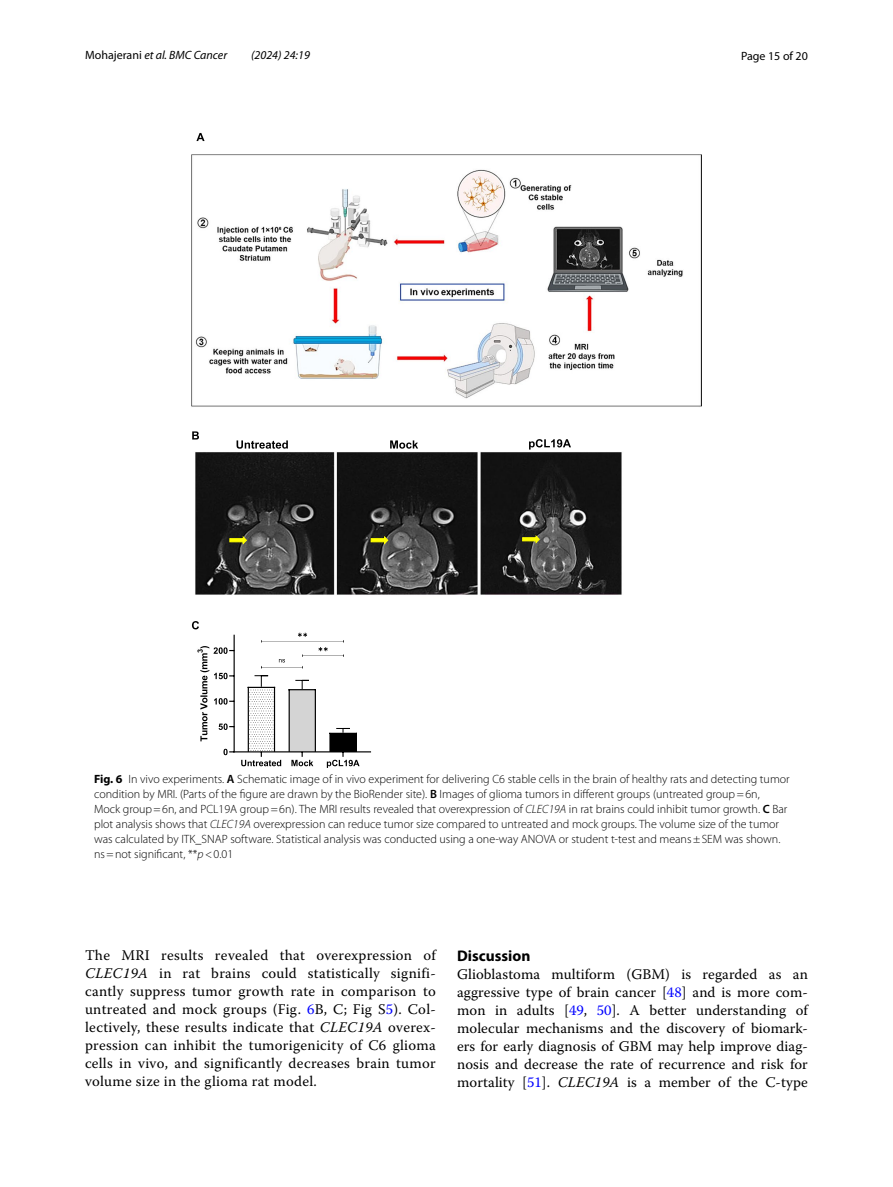
<style>
.page{position:relative;width:893px;height:1187px;background:#fff}
.page>*{position:absolute;margin:0;border:0;box-sizing:border-box;transform-origin:0 0}
.t1{font:700 15.45px "Myriad Pro";color:#000}
.t2{font:14.7px/18px "Warnock Pro";letter-spacing:.015em;color:#000;text-align:justify}
.t3{font:300 12px/15px "Myriad Pro";color:#000}
.t4{font:italic 12px "Myriad Pro";color:#000}
.t5{font:12px "Myriad Pro";color:#000}
.s1{font-style:normal}
.s2{font-weight:700}
.s3{font-weight:600}
.s4{font-style:italic}
.s5{color:#00f}
</style>
<div class="page">
<img style="left:191px;top:155px;width:511px;height:497px">
<svg style="left:390px;top:440px;width:28px;height:8px"></svg>
<svg style="left:529px;top:439px;width:42px;height:10px"></svg>
<svg style="left:237px;top:440px;width:51px;height:8px"></svg>
<svg style="left:196px;top:133px;width:9px;height:8px"></svg>
<svg style="left:192px;top:431px;width:7px;height:8px"></svg>
<hr style="left:234px;top:751px;width:137px;height:1px;background:#000">
<hr style="left:234px;top:634px;width:1px;height:118px;background:#000">
<svg style="left:223px;top:748px;width:11px;height:7px"></svg>
<svg style="left:241px;top:675px;width:119px;height:92px"></svg>
<svg style="left:200px;top:646px;width:34px;height:95px"></svg>
<svg style="left:261px;top:632px;width:83px;height:36px"></svg>
<svg style="left:192px;top:621px;width:7px;height:8px"></svg>
<svg style="left:229px;top:534px;width:19px;height:12px"></svg>
<svg style="left:522px;top:533px;width:19px;height:12px"></svg>
<svg style="left:370px;top:534px;width:19px;height:12px"></svg>
<p class="t4" style="left:85px;top:48px;width:144px"><span class="s1">Mohajerani</span> et al. BMC Cancer</p>
<p class="t4" style="left:251px;top:48px;width:60px">(2024) 24:19</p>
<p class="t5" style="left:741px;top:48px;width:68px">Page 15 of 20</p>
<p class="t3" style="left:94px;top:771px;width:697px"><span class="s2">Fig. 6</span> In vivo experiments. <span class="s3">A</span> Schematic image of in vivo experiment for delivering C6 stable cells in the brain of healthy rats and detecting tumor condition by MRI. (Parts of the figure are drawn by the BioRender site). <span class="s3">B</span> Images of glioma tumors in different groups (untreated group=6n,<br>Mock group=6n, and PCL19A group=6n). The MRI results revealed that overexpression of <span class="s4">CLEC19A</span> in rat brains could inhibit tumor growth. <span class="s3">C</span> Bar plot analysis shows that <span class="s4">CLEC19A</span> overexpression can reduce tumor size compared to untreated and mock groups. The volume size of the tumor was calculated by ITK_SNAP software. Statistical analysis was conducted using a one-way ANOVA or student t-test and means±SEM was shown. ns=not significant, **<span class="s4">p</span>&lt;0.01</p>
<p class="t2" style="left:85px;top:946px;width:352px">The MRI results revealed that overexpression of <span class="s4">CLEC19A</span> in rat brains could statistically signifi&shy;cantly suppress tumor growth rate in comparison to untreated and mock groups (Fig. <span class="s5">6</span>B, C; Fig S<span class="s5">5</span>). Col&shy;lectively, these results indicate that <span class="s4">CLEC19A</span> overex&shy;pression can inhibit the tumorigenicity of C6 glioma cells in vivo, and significantly decreases brain tumor volume size in the glioma rat model.</p>
<p class="t1" style="left:457px;top:945px;width:75px">Discussion</p>
<p class="t2" style="left:457px;top:964px;width:352px">Glioblastoma multiform (GBM) is regarded as an aggressive type of brain cancer [<span class="s5">48</span>] and is more com&shy;mon in adults [<span class="s5">49</span>, <span class="s5">50</span>]. A better understanding of molecular mechanisms and the discovery of biomark&shy;ers for early diagnosis of GBM may help improve diag&shy;nosis and decrease the rate of recurrence and risk for mortality [<span class="s5">51</span>]. <span class="s4">CLEC19A</span> is a member of the C-type</p>
</div>
